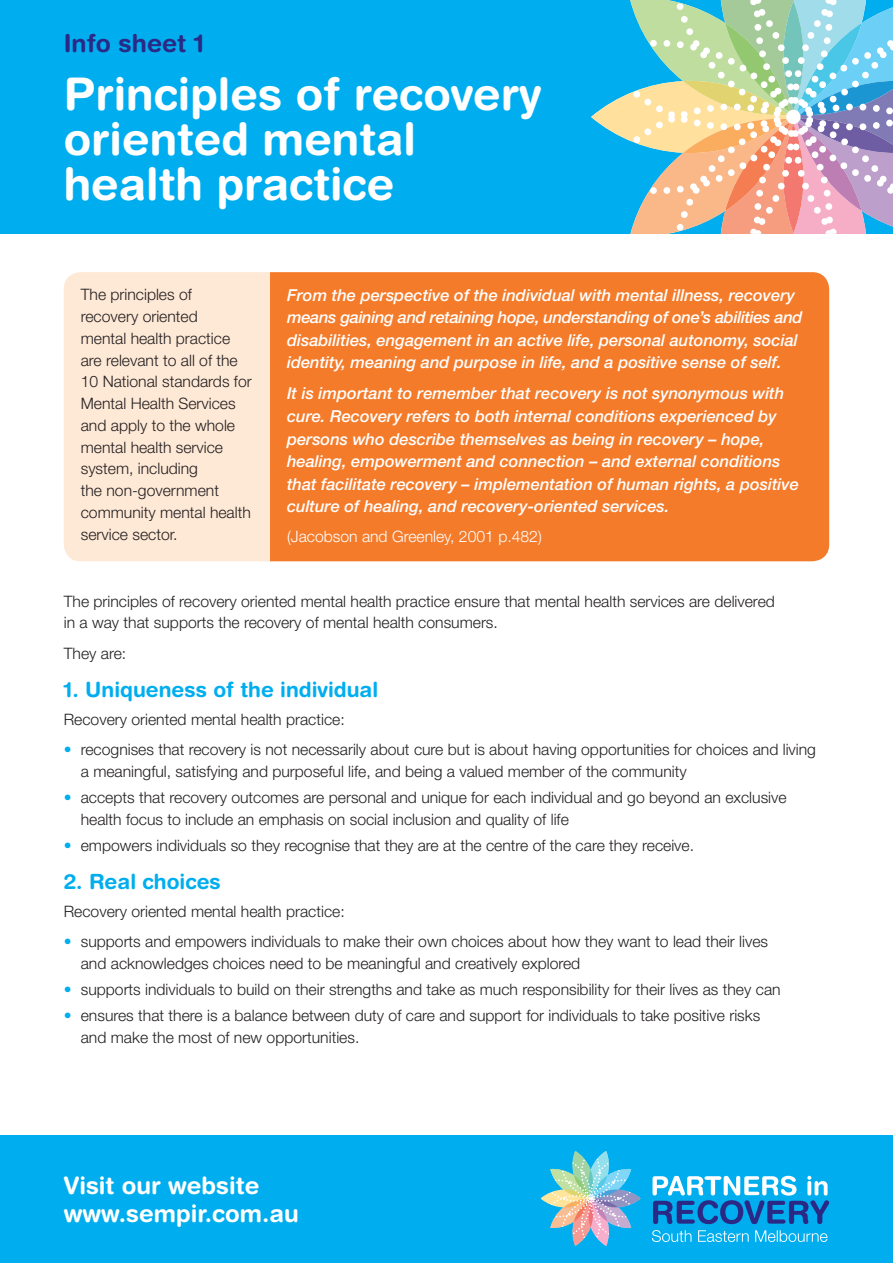
<style>
.page{position:relative;width:893px;height:1263px;background:#fff}
.page>*{position:absolute;margin:0;border:0;box-sizing:border-box;transform-origin:0 0}
.t1{font:700 45px/45px "Helvetica Rounded LT Pro";color:#fff}
.t2{font:700 24.75px "Helvetica Rounded LT Pro";color:#2a2a86}
.t3{font:700 24px/28.5px "Helvetica Rounded LT Pro";color:#fff}
.t4{font:700 21px "Helvetica Rounded LT Pro";color:#00aeef}
.t5{font:italic 500 16.5px/22.5px "Helvetica Neue LT Std";color:#fff}
.t6{font:300 15.75px/21.8px "Helvetica Neue LT Std";color:#231f20}
.t7{font:300 15.75px "Helvetica Neue LT Std";color:#fff}
.s1{color:#00aeef}
</style>
<div class="page">
<div style="left:0;top:0;width:893px;height:234px;background:#00aeef"></div>
<svg style="left:591px;top:0;width:302px;height:234px"></svg>
<div style="left:786px;top:110px;width:14px;height:14px;background:#fff;border-radius:50%"></div>
<div style="left:64px;top:272px;width:206px;height:289px;background:#fee8d6"></div>
<div style="left:0;top:1135px;width:893px;height:128px;background:#00aeef"></div>
<div style="left:270px;top:272px;width:559px;height:289px;background:#f47b2a"></div>
<svg style="left:652px;top:1230px;width:175px;height:12px"></svg>
<svg style="left:653px;top:1176px;width:176px;height:48px"></svg>
<svg style="left:541px;top:1151px;width:100px;height:95px"></svg>
<h2 class="t2" style="left:64px;top:28px;width:142px">Info sheet 1</h2>
<h1 class="t1" style="left:64px;top:70px;width:479px">Principles of recovery oriented mental health practice</h1>
<p class="t6" style="left:81px;top:284px;width:172px">The principles of recovery oriented<br>mental health practice are relevant to all of the<br>10 National standards for<br>Mental Health Services and apply to the whole mental health service system, including<br>the non-government community mental health service sector.</p>
<p class="t5" style="left:287px;top:284px;width:517px">From the perspective of the individual with mental illness, recovery means gaining and retaining hope, understanding of one’s abilities and disabilities, engagement in an active life, personal autonomy, social identity, meaning and purpose in life, and a positive sense of self.</p>
<p class="t5" style="left:287px;top:382px;width:513px">It is important to remember that recovery is not synonymous with cure. Recovery refers to both internal conditions experienced by persons who describe themselves as being in recovery – hope, healing, empowerment and connection – and external conditions that facilitate recovery – implementation of human rights, a positive culture of healing, and recovery-oriented services.</p>
<p class="t7" style="left:287px;top:527px;width:256px">(Jacobson and Greenley, 2001 p.482)</p>
<p class="t6" style="left:64px;top:590px;width:713px">The principles of recovery oriented mental health practice ensure that mental health services are delivered in a way that supports the recovery of mental health consumers.</p>
<p class="t6" style="left:64px;top:642px;width:64px">They are:</p>
<h3 class="t4" style="left:64px;top:677px;width:316px">1. Uniqueness of the individual</h3>
<p class="t6" style="left:64px;top:708px;width:282px">Recovery oriented mental health practice:</p>
<p class="t6" style="left:81px;top:738px;width:737px;text-indent:-17px"><span class="s1">•</span> recognises that recovery is not necessarily about cure but is about having opportunities for choices and living a meaningful, satisfying and purposeful life, and being a valued member of the community</p>
<p class="t6" style="left:81px;top:786px;width:707px;text-indent:-17px"><span class="s1">•</span> accepts that recovery outcomes are personal and unique for each individual and go beyond an exclusive health focus to include an emphasis on social inclusion and quality of life</p>
<p class="t6" style="left:64px;top:834px;width:632px"><span class="s1">•</span> empowers individuals so they recognise that they are at the centre of the care they receive.</p>
<h3 class="t4" style="left:64px;top:869px;width:159px">2. Real choices</h3>
<p class="t6" style="left:64px;top:900px;width:282px">Recovery oriented mental health practice:</p>
<p class="t6" style="left:81px;top:931px;width:689px;text-indent:-17px"><span class="s1">•</span> supports and empowers individuals to make their own choices about how they want to lead their lives and acknowledges choices need to be meaningful and creatively explored</p>
<p class="t6" style="left:64px;top:978px;width:718px"><span class="s1">•</span> supports individuals to build on their strengths and take as much responsibility for their lives as they can</p>
<p class="t6" style="left:81px;top:1004px;width:681px;text-indent:-17px"><span class="s1">•</span> ensures that there is a balance between duty of care and support for individuals to take positive risks and make the most of new opportunities.</p>
<h3 class="t3" style="left:64px;top:1170px;width:236px">Visit our website www.sempir.com.au</h3>
</div>
